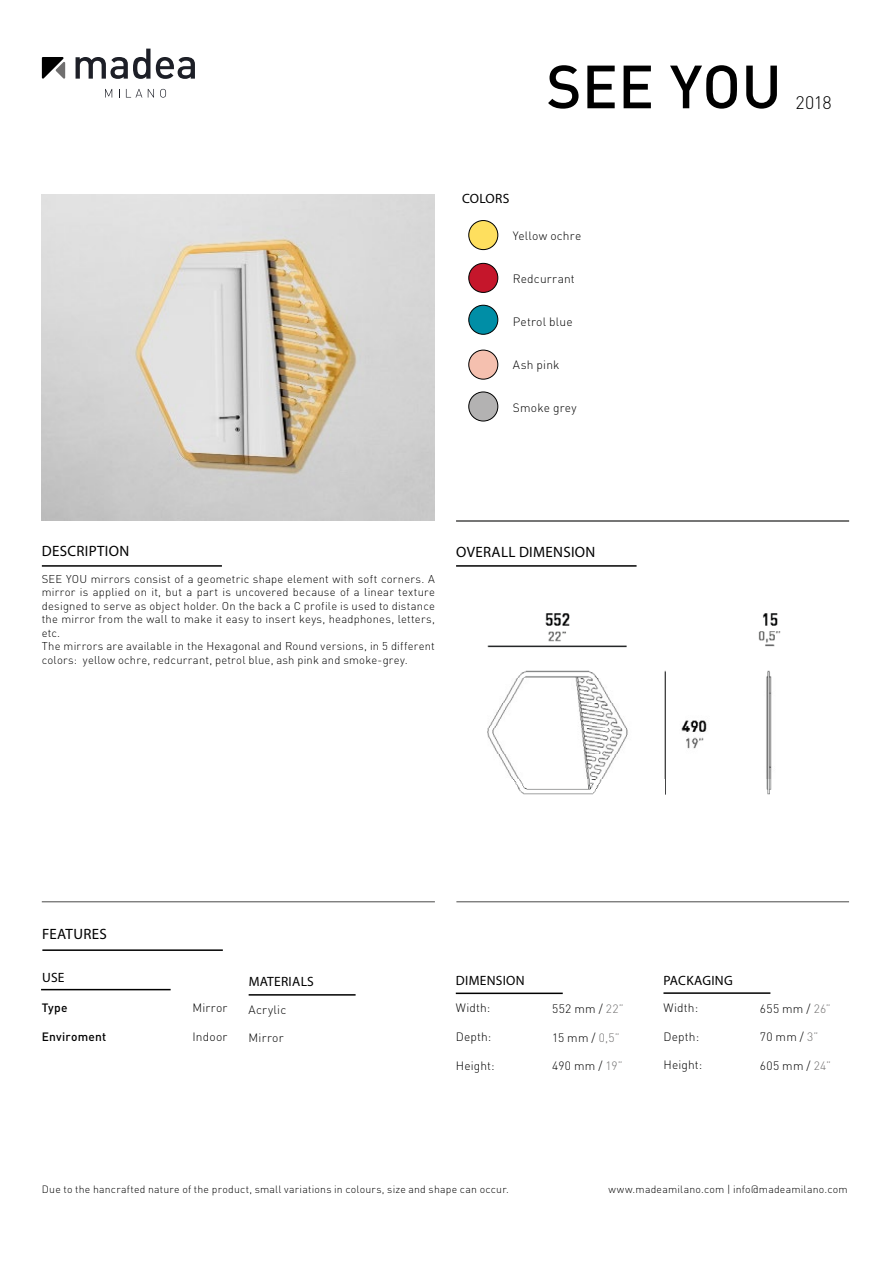
<style>
.page{position:relative;width:893px;height:1263px;background:#fff}
.page>*{position:absolute;margin:0;border:0;box-sizing:border-box;transform-origin:0 0}
.t1{font:500 60px "DIN Pro";color:#000}
.t2{font:300 18px "DIN Pro";color:#000}
.t3{font:15px "Myriad Pro";letter-spacing:.02em;color:#000}
.t4{font:13.5px "Myriad Pro";letter-spacing:.02em;color:#000}
.t5{font:300 12px "DIN Pro";letter-spacing:.015em;color:#000}
.t6{font:500 12px "DIN Pro";letter-spacing:.015em;color:#000}
.t7{font:300 11.25px/13.5px "DIN Pro";letter-spacing:.02em;color:#000}
.t8{font:300 10.5px "DIN Pro";letter-spacing:.02em;color:#000}
.s1{color:#706f6f}
</style>
<div class="page">
<img style="left:42px;top:194px;width:393px;height:326px">
<svg style="left:76px;top:49px;width:119px;height:30px"></svg>
<svg style="left:105px;top:89px;width:7px;height:9px"></svg>
<svg style="left:126px;top:89px;width:16px;height:9px"></svg>
<svg style="left:148px;top:89px;width:6px;height:9px"></svg>
<svg style="left:160px;top:89px;width:6px;height:9px"></svg>
<svg style="left:42px;top:57px;width:23px;height:22px"></svg>
<img style="left:488px;top:613px;width:293px;height:181px">
<hr style="left:456px;top:901px;width:393px;height:1px;background:#4a4a49">
<hr style="left:42px;top:901px;width:393px;height:1px;background:#4a4a49">
<hr style="left:456px;top:521px;width:393px;height:1px;background:#4a4a49">
<hr style="left:42px;top:565px;width:180px;height:2px;background:#000">
<hr style="left:456px;top:565px;width:181px;height:2px;background:#000">
<hr style="left:249px;top:994px;width:107px;height:2px;background:#000">
<hr style="left:42px;top:949px;width:181px;height:2px;background:#000">
<hr style="left:41px;top:989px;width:130px;height:1px;background:#000">
<hr style="left:663px;top:992px;width:107px;height:2px;background:#000">
<hr style="left:456px;top:992px;width:107px;height:2px;background:#000">
<div style="left:469px;top:263px;width:29px;height:29px;background:#c5162b;border-radius:50%"></div>
<div style="left:469px;top:263px;width:29px;height:30px;border:1px solid #000;border-radius:50%"></div>
<div style="left:469px;top:221px;width:29px;height:29px;background:#fedf5e;border-radius:50%"></div>
<div style="left:469px;top:220px;width:29px;height:30px;border:1px solid #000;border-radius:50%"></div>
<div style="left:469px;top:350px;width:29px;height:29px;background:#f5c0af;border-radius:50%"></div>
<div style="left:469px;top:350px;width:29px;height:29px;border:1px solid #000;border-radius:50%"></div>
<div style="left:469px;top:305px;width:29px;height:29px;background:#008ea6;border-radius:50%"></div>
<div style="left:469px;top:305px;width:29px;height:29px;border:1px solid #000;border-radius:50%"></div>
<div style="left:469px;top:392px;width:29px;height:29px;background:#b3b2b2;border-radius:50%"></div>
<div style="left:469px;top:392px;width:29px;height:29px;border:1px solid #000;border-radius:50%"></div>
<h1 class="t1" style="left:546px;top:38px;width:237px">SEE YOU</h1>
<h2 class="t2" style="left:795px;top:89px;width:38px">2018</h2>
<p class="t4" style="left:462px;top:190px;width:49px">COLORS</p>
<p class="t5" style="left:513px;top:226px;width:70px">Yellow ochre</p>
<p class="t5" style="left:513px;top:270px;width:63px">Redcurrant</p>
<p class="t5" style="left:513px;top:313px;width:61px">Petrol blue</p>
<p class="t5" style="left:513px;top:355px;width:48px">Ash pink</p>
<p class="t5" style="left:513px;top:398px;width:65px">Smoke grey</p>
<h3 class="t3" style="left:42px;top:542px;width:89px">DESCRIPTION</h3>
<p class="t7" style="left:42px;top:571px;width:395px">SEE YOU mirrors consist of a geometric shape element with soft corners. A mirror is applied on it, but a part is uncovered because of a linear texture designed to serve as object holder. On the back a C profile is used to distance the mirror from the wall to make it easy to insert keys, headphones, letters, etc.<br>The mirrors are available in the Hexagonal and Round versions, in 5 different colors: yellow ochre, redcurrant, petrol blue, ash pink and smoke-grey.</p>
<h3 class="t3" style="left:456px;top:543px;width:141px">OVERALL DIMENSION</h3>
<h3 class="t3" style="left:42px;top:925px;width:66px">FEATURES</h3>
<p class="t4" style="left:42px;top:969px;width:24px">USE</p>
<p class="t4" style="left:664px;top:972px;width:71px">PACKAGING</p>
<p class="t5" style="left:663px;top:998px;width:36px">Width:</p>
<p class="t5" style="left:663px;top:1027px;width:37px">Depth:</p>
<p class="t5" style="left:663px;top:1056px;width:40px">Height:</p>
<p class="t4" style="left:456px;top:972px;width:70px">DIMENSION</p>
<p class="t5" style="left:456px;top:998px;width:36px">Width:</p>
<p class="t5" style="left:456px;top:1027px;width:37px">Depth:</p>
<p class="t5" style="left:456px;top:1056px;width:40px">Height:</p>
<p class="t4" style="left:249px;top:973px;width:67px">MATERIALS</p>
<p class="t5" style="left:249px;top:1000px;width:39px">Acrylic</p>
<p class="t5" style="left:249px;top:1029px;width:37px">Mirror</p>
<p class="t5" style="left:552px;top:999px;width:73px">552 mm / <span class="s1">22”</span></p>
<p class="t5" style="left:552px;top:1028px;width:69px">15 mm / <span class="s1">0,5”</span></p>
<p class="t5" style="left:552px;top:1057px;width:72px">490 mm / <span class="s1">19”</span></p>
<p class="t6" style="left:42px;top:998px;width:27px">Type</p>
<p class="t6" style="left:42px;top:1027px;width:66px">Enviroment</p>
<p class="t5" style="left:192px;top:998px;width:37px">Mirror</p>
<p class="t5" style="left:193px;top:1027px;width:36px">Indoor</p>
<p class="t5" style="left:760px;top:999px;width:72px">655 mm / <span class="s1">26”</span></p>
<p class="t5" style="left:760px;top:1028px;width:60px">70 mm / <span class="s1">3”</span></p>
<p class="t5" style="left:760px;top:1056px;width:73px">605 mm / <span class="s1">24”</span></p>
<p class="t8" style="left:42px;top:1181px;width:468px">Due to the hancrafted nature of the product, small variations in colours, size and shape can occur.</p>
<p class="t8" style="left:608px;top:1181px;width:241px">www.madeamilano.com | info@madeamilano.com</p>
</div>
